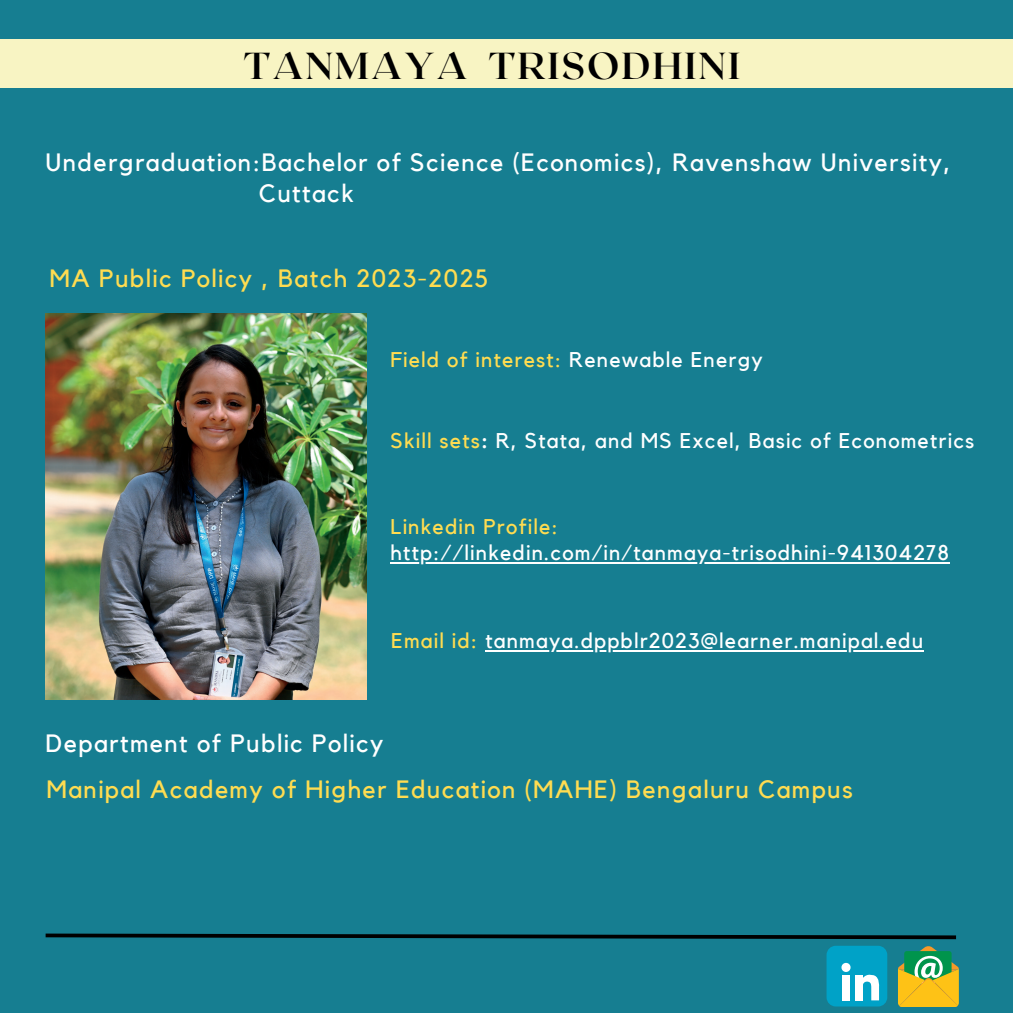
<style>
.page{position:relative;width:1013px;height:1013px;background:#fff}
.page>*{position:absolute;margin:0;border:0;box-sizing:border-box;transform-origin:0 0}
.t1{font:700 37.5px "Roxborough CF";letter-spacing:.055em;color:#000}
.t2{font:25px/31px "Kollektif";letter-spacing:.055em;color:#fff}
.t3{font:25px "Kollektif";letter-spacing:.055em;color:#ffdc51}
.t4{font:21.25px "Kollektif";letter-spacing:.055em;color:#fff}
.t5{font:21.25px "Kollektif";letter-spacing:.055em;color:#ffdc51}
.s1{color:#fff}
.s2{color:#ffdc51}
.s3{font-weight:700}
</style>
<div class="page">
<div style="left:0;top:0;width:1012px;height:1012px;background:#167e91"></div>
<div style="left:0;top:39px;width:1012px;height:49px;background:#f8f4c3"></div>
<img style="left:46px;top:313px;width:320px;height:386px">
<svg style="left:45px;top:933px;width:914px;height:73px"></svg>
<hr style="left:390px;top:562px;width:559px;height:2px;background:#fff">
<hr style="left:485px;top:650px;width:439px;height:1px;background:#fff">
<h2 class="t1" style="left:244px;top:41px;width:498px">TANMAYA TRISODHINI</h2>
<h2 class="t2" style="left:259px;top:148px;width:693px;text-indent:-213px">Undergraduation:Bachelor of Science (Economics), Ravenshaw University,<br>Cuttack</h2>
<p class="t3" style="left:50px;top:266px;width:440px">MA Public Policy , Batch 2023-2025</p>
<p class="t5" style="left:390px;top:350px;width:374px">Field of interest: <span class="s1">Renewable Energy</span></p>
<p class="t4" style="left:390px;top:430px;width:585px"><span class="s2">Skill sets</span><span class="s3">:</span> R, Stata, and MS Excel, Basic of Econometrics</p>
<p class="t5" style="left:390px;top:517px;width:169px">Linkedin Profile:</p>
<p class="t4" style="left:390px;top:543px;width:559px">http://linkedin.com/in/tanmaya-trisodhini-941304278</p>
<p class="t4" style="left:391px;top:631px;width:533px"><span class="s2">Email id:</span> tanmaya.dppblr2023@learner.manipal.edu</p>
<p class="t2" style="left:46px;top:728px;width:339px">Department of Public Policy</p>
<p class="t3" style="left:46px;top:777px;width:807px">Manipal Academy of Higher Education (MAHE) Bengaluru Campus</p>
</div>
